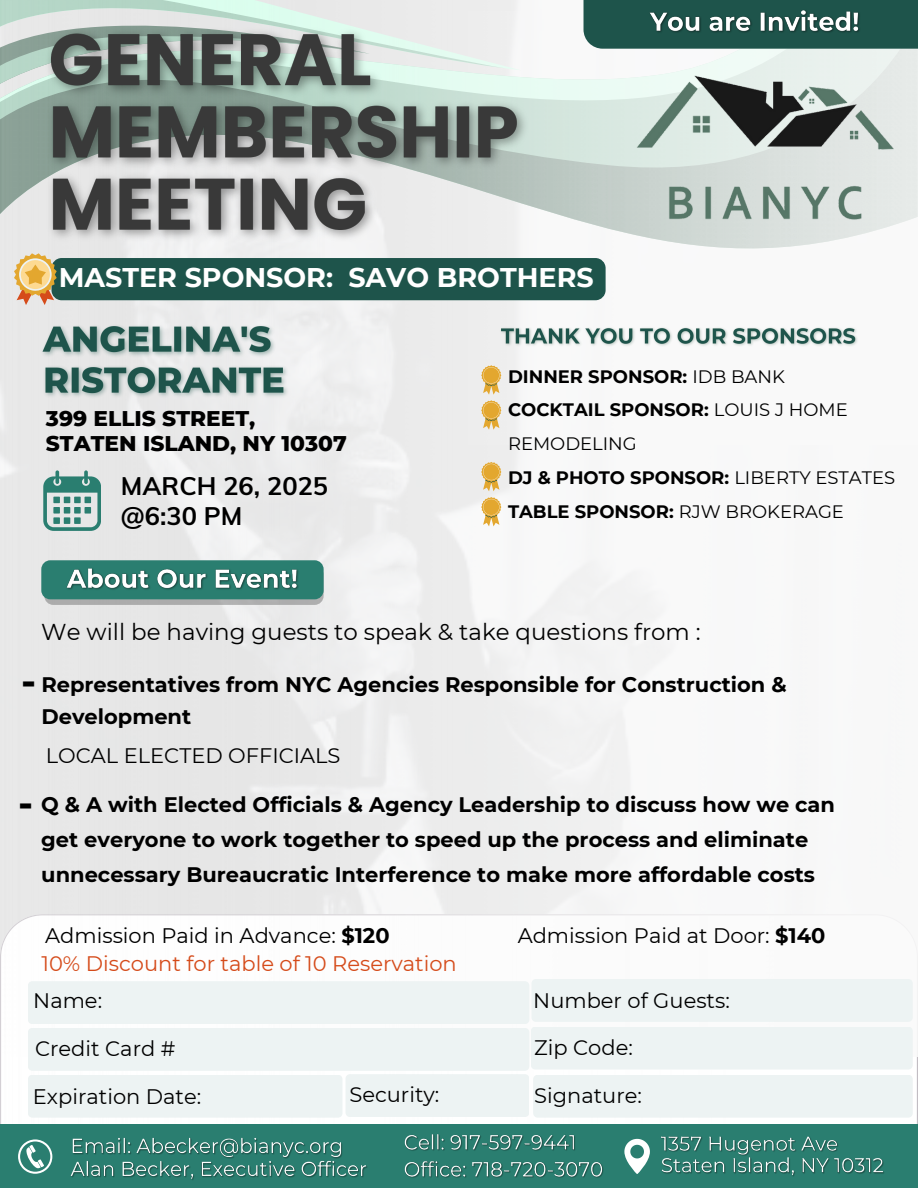
<style>
.page{position:relative;width:918px;height:1188px;background:#fff}
.page>*{position:absolute;margin:0;border:0;box-sizing:border-box;transform-origin:0 0}
.t1{font:700 39px "Montserrat";color:#000}
.t2{font:700 27px "Montserrat";color:#fff}
.t3{font:700 25.35px "Muli";color:#000}
.t4{font:22.95px "Montserrat";color:#000}
.t5{font:800 21.75px/24.8px "Montserrat";color:#000}
.t6{font:700 21px/34.8px "Montserrat";color:#000}
.t7{font:21px "Montserrat";color:#000}
.t8{font:21px "Montserrat";color:#d54b1a}
.t9{font:700 18px "Montserrat";color:#000}
.t10{font:18px/33.8px "Montserrat";color:#000}
.s1{font-weight:400}
.s2{font-weight:700}
</style>
<div class="page">
<img style="left:0;top:0;width:869px;height:1125px">
<div style="left:44px;top:566px;width:280px;height:39px;background:linear-gradient(to right,#aaa,#afafaf);border-radius:9px"></div>
<div style="left:41px;top:560px;width:283px;height:39px;background:#2a7e70;border-radius:9px"></div>
<svg style="left:43px;top:470px;width:58px;height:61px;background:#89b2ab"></svg>
<div style="left:85px;top:507px;width:6px;height:7px;background:#2a7e70"></div>
<div style="left:0;top:1125px;width:918px;height:63px;background:#2a7e70"></div>
<svg style="left:18px;top:1139px;width:34px;height:35px"></svg>
<img style="left:631px;top:61px;width:266px;height:162px">
<svg style="left:624px;top:1139px;width:26px;height:35px"></svg>
<div style="left:52px;top:258px;width:554px;height:42px;background:#1e544b;border-radius:10px"></div>
<img style="left:38px;top:11px;width:498px;height:245px">
<svg style="left:14px;top:253px;width:43px;height:52px;background:#debb83"></svg>
<svg style="left:481px;top:497px;width:20px;height:29px"></svg>
<svg style="left:481px;top:365px;width:20px;height:65px"></svg>
<svg style="left:481px;top:462px;width:20px;height:29px"></svg>
<svg style="left:28px;top:979px;width:885px;height:139px;background:#eef3f3"></svg>
<div style="left:584px;top:0;width:334px;height:49px;background:#1e544b"></div>
<img style="left:35px;top:319px;width:261px;height:85px">
<img style="left:66px;top:568px;width:232px;height:22px">
<img style="left:70px;top:1161px;width:297px;height:19px">
<img style="left:72px;top:1137px;width:270px;height:24px">
<img style="left:496px;top:323px;width:367px;height:28px">
<img style="left:404px;top:1161px;width:199px;height:17px">
<img style="left:404px;top:1134px;width:171px;height:17px">
<img style="left:661px;top:1136px;width:223px;height:41px">
<img style="left:649px;top:10px;width:211px;height:22px">
<h3 class="t2" style="left:59px;top:261px;width:536px">MASTER SPONSOR: SAVO BROTHERS</h3>
<p class="t5" style="left:46px;top:406px;width:302px">399 ELLIS STREET,<br>STATEN ISLAND, NY 10307</p>
<p class="t3" style="left:121px;top:469px;width:209px">MARCH 26, 2025</p>
<p class="t3" style="left:121px;top:500px;width:123px">@6:30 PM</p>
<p class="t9" style="left:508px;top:365px;width:278px">DINNER SPONSOR: <span class="s1">IDB BANK</span></p>
<p class="t10" style="left:508px;top:393px;width:341px"><span class="s2">COCKTAIL SPONSOR:</span> LOUIS J HOME<br>REMODELING</p>
<p class="t9" style="left:508px;top:467px;width:389px">DJ &amp; PHOTO SPONSOR: <span class="s1">LIBERTY ESTATES</span></p>
<p class="t9" style="left:508px;top:500px;width:337px">TABLE SPONSOR: <span class="s1">RJW BROKERAGE</span></p>
<h3 class="t4" style="left:41px;top:618px;width:661px">We will be having guests to speak &amp; take questions from :</h3>
<h5 class="t6" style="left:41px;top:668px;width:747px;line-height:32.7px">Representatives from NYC Agencies Responsible for Construction &amp;<br>Development</h5>
<p class="t7" style="left:46px;top:742px;width:296px">LOCAL ELECTED OFFICIALS</p>
<p class="t6" style="left:41px;top:787px;width:795px">Q &amp; A with Elected Officials &amp; Agency Leadership to discuss how we can get everyone to work together to speed up the process and eliminate unnecessary Bureaucratic Interference to make more affordable costs</p>
<p class="t1" style="left:21px;top:657px;width:17px">-</p>
<h3 class="t1" style="left:18px;top:779px;width:17px">-</h3>
<p class="t7" style="left:45px;top:923px;width:346px">Admission Paid in Advance: <span class="s2">$120</span></p>
<p class="t7" style="left:518px;top:923px;width:309px">Admission Paid at Door: <span class="s2">$140</span></p>
<p class="t8" style="left:41px;top:951px;width:417px">10% Discount for table of 10 Reservation</p>
<p class="t7" style="left:33px;top:988px;width:70px">Name:</p>
<p class="t7" style="left:35px;top:1036px;width:142px">Credit Card #</p>
<p class="t7" style="left:33px;top:1084px;width:170px">Expiration Date:</p>
<h6 class="t7" style="left:349px;top:1082px;width:91px">Security:</h6>
<p class="t7" style="left:533px;top:988px;width:198px">Number of Guests:</p>
<p class="t7" style="left:534px;top:1034px;width:100px">Zip Code:</p>
<p class="t7" style="left:534px;top:1083px;width:109px">Signature:</p>
</div>
